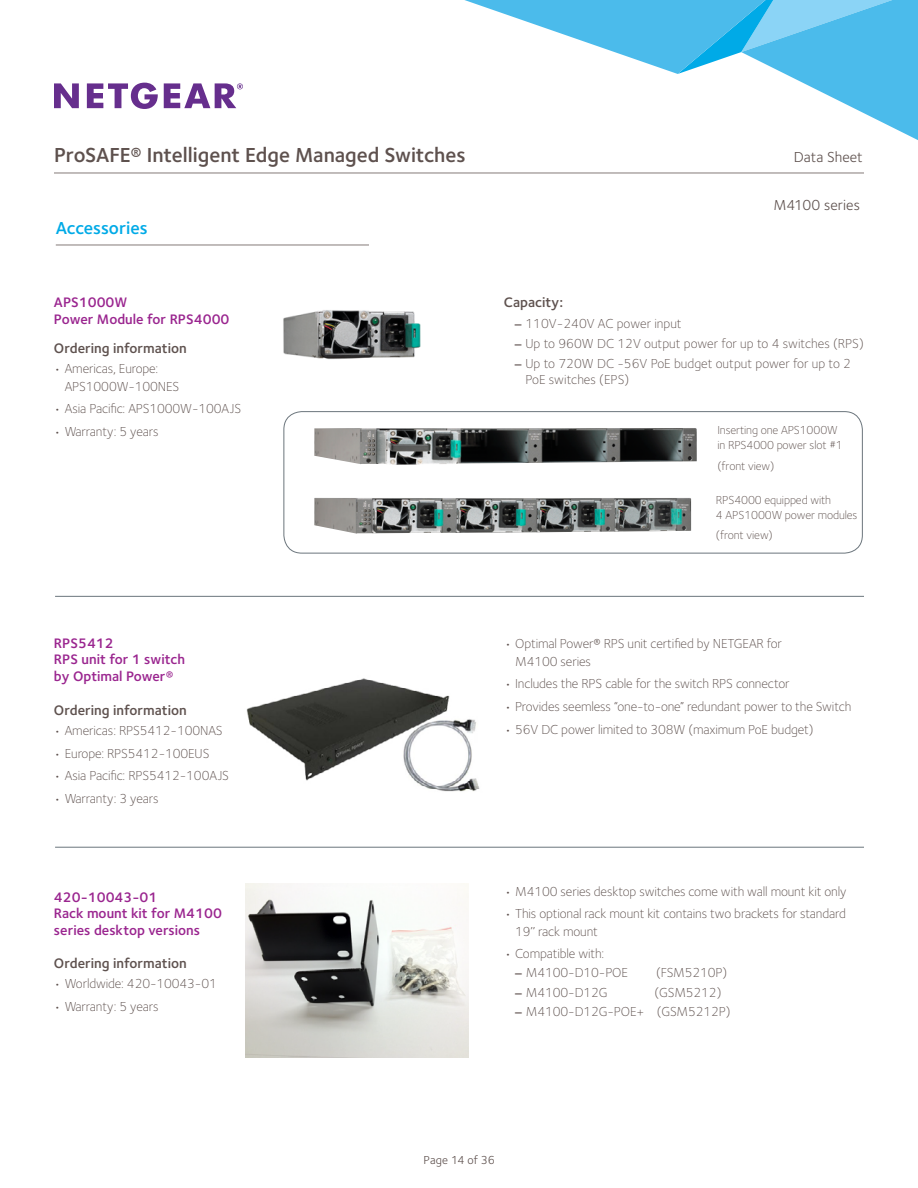
<style>
.page{position:relative;width:918px;height:1188px;background:#fff}
.page>*{position:absolute;margin:0;border:0;box-sizing:border-box;transform-origin:0 0}
.t1{font:600 21px "Foundry Sterling";letter-spacing:-.005em;color:#5e514e}
.t2{font:600 18px "Foundry Sterling";letter-spacing:-.005em;color:#00aae7}
.t3{font:15px "Foundry Sterling";color:#5e514e}
.t4{font:600 14.25px/16.5px "Foundry Sterling";color:#9a258f}
.t5{font:600 14.25px "Foundry Sterling";color:#5e514e}
.t6{font:300 13.5px/17.2px "Foundry Sterling";letter-spacing:-.01em;color:#5e514e}
.t7{font:300 12px/15px "Foundry Sterling";letter-spacing:-.01em;color:#5e514e}
.t8{font:12px "Foundry Sterling";letter-spacing:.005em;color:#5e514e}
.s1{font-family:"Futura BT";font-weight:500}
</style>
<div class="page">
<img style="left:283px;top:310px;width:138px;height:49px">
<hr style="left:55px;top:596px;width:809px;height:1px;background:#6b757c">
<hr style="left:55px;top:847px;width:809px;height:1px;background:#6b757c">
<img style="left:314px;top:498px;width:377px;height:36px">
<img style="left:314px;top:428px;width:383px;height:37px">
<img style="left:246px;top:678px;width:234px;height:114px">
<img style="left:245px;top:884px;width:224px;height:174px">
<div style="left:284px;top:411px;width:579px;height:142px;border:1px solid #6b757c;border-radius:18px"></div>
<svg style="left:464px;top:0;width:454px;height:140px"></svg>
<svg style="left:164px;top:83px;width:79px;height:25px"></svg>
<svg style="left:54px;top:83px;width:25px;height:25px"></svg>
<svg style="left:87px;top:83px;width:71px;height:26px"></svg>
<hr style="left:54px;top:173px;width:810px;height:1px;background:#857a78">
<hr style="left:56px;top:245px;width:313px;height:1px;background:#857a78">
<h1 class="t1" style="left:54px;top:143px;width:413px">ProSAFE® Intelligent Edge Managed Switches</h1>
<p class="t3" style="left:794px;top:148px;width:70px">Data Sheet</p>
<p class="t3" style="left:773px;top:196px;width:88px">M4100 series</p>
<h2 class="t2" style="left:56px;top:217px;width:93px">Accessories</h2>
<p class="t4" style="left:54px;top:295px;width:177px">APS1000W<br>Power Module for RPS4000</p>
<p class="t5" style="left:54px;top:340px;width:134px">Ordering information</p>
<p class="t6" style="left:65px;top:360px;width:116px;text-indent:-11px">• Americas, Europe:<br>APS1000W-100NES</p>
<p class="t6" style="left:54px;top:400px;width:189px">• Asia Pacific: APS1000W-100AJS</p>
<p class="t6" style="left:54px;top:423px;width:106px">• Warranty: 5 years</p>
<p class="t4" style="left:54px;top:635px;width:133px">RPS5412<br>RPS unit for 1 switch by Optimal Power®</p>
<p class="t5" style="left:54px;top:701px;width:134px">Ordering information</p>
<p class="t6" style="left:54px;top:722px;width:170px">• Americas: RPS5412-100NAS</p>
<p class="t6" style="left:54px;top:745px;width:157px">• Europe: RPS5412-100EUS</p>
<p class="t6" style="left:54px;top:767px;width:177px">• Asia Pacific: RPS5412-100AJS</p>
<p class="t6" style="left:54px;top:790px;width:106px">• Warranty: 3 years</p>
<p class="t4" style="left:54px;top:889px;width:169px">420-10043-01<br>Rack mount kit for M4100 series desktop versions</p>
<p class="t5" style="left:54px;top:954px;width:134px">Ordering information</p>
<p class="t6" style="left:54px;top:975px;width:164px">• Worldwide: 420-10043-01</p>
<p class="t6" style="left:54px;top:998px;width:106px">• Warranty: 5 years</p>
<p class="t5" style="left:504px;top:294px;width:61px">Capacity:</p>
<p class="t6" style="left:515px;top:315px;width:169px"><span class="s1">–</span> 110V-240V AC power input</p>
<p class="t6" style="left:515px;top:335px;width:351px"><span class="s1">–</span> Up to 960W DC 12V output power for up to 4 switches (RPS)</p>
<p class="t6" style="left:525px;top:355px;width:327px;line-height:16.5px;text-indent:-11px"><span class="s1">–</span> Up to 720W DC -56V PoE budget output power for up to 2<br>PoE switches (EPS)</p>
<p class="t7" style="left:717px;top:423px;width:127px">Inserting one APS1000W in RPS4000 power slot #1</p>
<p class="t7" style="left:717px;top:458px;width:58px">(front view)</p>
<p class="t7" style="left:716px;top:492px;width:143px">RPS4000 equipped with<br>4 APS1000W power modules</p>
<p class="t7" style="left:716px;top:528px;width:58px">(front view)</p>
<p class="t6" style="left:515px;top:635px;width:268px;text-indent:-11px">• Optimal Power® RPS unit certified by NETGEAR for<br>M4100 series</p>
<p class="t6" style="left:504px;top:675px;width:287px">• Includes the RPS cable for the switch RPS connector</p>
<p class="t6" style="left:504px;top:698px;width:348px">• Provides seemless “one-to-one” redundant power to the Switch</p>
<p class="t6" style="left:504px;top:721px;width:311px">• 56V DC power limited to 308W (maximum PoE budget)</p>
<p class="t6" style="left:504px;top:882px;width:344px">• M4100 series desktop switches come with wall mount kit only</p>
<p class="t6" style="left:515px;top:905px;width:332px;text-indent:-11px">• This optional rack mount kit contains two brackets for standard<br>19’’ rack mount</p>
<p class="t6" style="left:504px;top:945px;width:101px">• Compatible with:</p>
<p class="t6" style="left:515px;top:964px;width:114px"><span class="s1">–</span> M4100-D10-POE</p>
<p class="t6" style="left:656px;top:964px;width:73px">(FSM5210P)</p>
<p class="t6" style="left:515px;top:983px;width:94px"><span class="s1">–</span> M4100-D12G</p>
<p class="t6" style="left:655px;top:983px;width:68px">(GSM5212)</p>
<p class="t6" style="left:515px;top:1003px;width:217px"><span class="s1">–</span> M4100-D12G-POE+ (GSM5212P)</p>
<p class="t8" style="left:424px;top:1153px;width:73px">Page 14 of 36</p>
</div>
